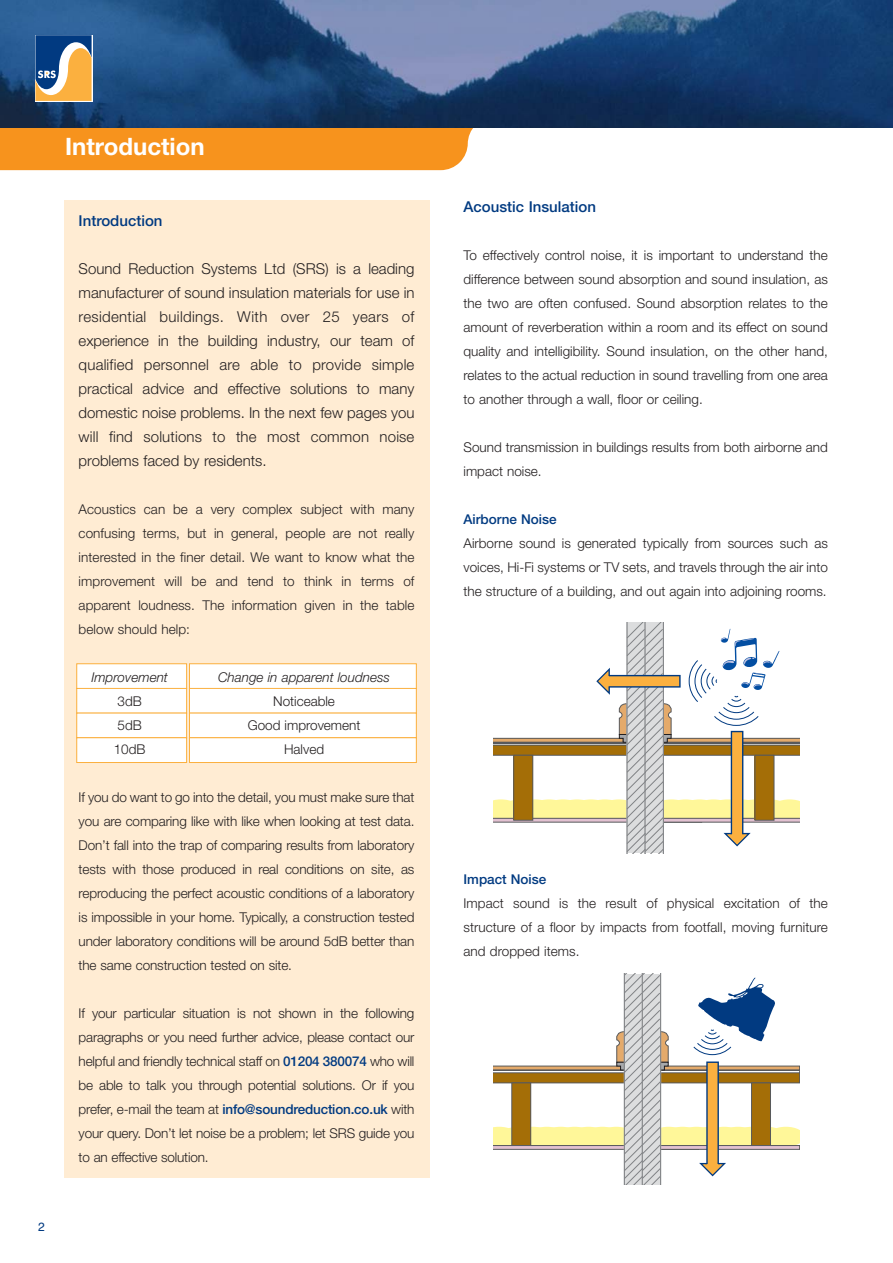
<style>
.page{position:relative;width:893px;height:1263px;background:#fff}
.page>*{position:absolute;margin:0;border:0;box-sizing:border-box;transform-origin:0 0}
.t1{font:700 24px "Helvetica Neue";color:#fff}
.t2{font:300 15px/24px "Helvetica Neue";letter-spacing:.005em;color:#231f20;text-align:justify}
.t3{font:500 15px "Helvetica Neue";color:#013a81}
.t4{font:300 13.5px/24px "Helvetica Neue";color:#231f20;text-align:justify}
.t5{font:italic 300 13.5px "Helvetica Neue";color:#231f20}
.t6{font:500 13.5px "Helvetica Neue";color:#013a81}
.t7{font:12px "Helvetica";color:#013a81}
.s1{font-weight:500;color:#013a81}
</style>
<div class="page">
<div style="left:0;top:128px;width:473px;height:42px;background:#f7931d"></div>
<img style="left:0;top:0;width:892px;height:128px">
<svg style="left:35px;top:35px;width:57px;height:66px;background:#98907f"></svg>
<svg style="left:493px;top:622px;width:306px;height:231px"></svg>
<svg style="left:493px;top:974px;width:306px;height:211px"></svg>
<div style="left:64px;top:200px;width:365px;height:978px;background:#ffecd3"></div>
<div style="left:77px;top:664px;width:110px;height:25px;background:#fff"></div>
<div style="left:76px;top:663px;width:111px;height:26px;border:1px solid #fbb03f"></div>
<div style="left:77px;top:688px;width:110px;height:25px;background:#fff"></div>
<div style="left:76px;top:688px;width:111px;height:26px;border:1px solid #fbb03f"></div>
<div style="left:77px;top:713px;width:110px;height:25px;background:#fff"></div>
<div style="left:77px;top:738px;width:110px;height:25px;background:#fff"></div>
<div style="left:76px;top:737px;width:111px;height:26px;border:1px solid #fbb03f"></div>
<div style="left:189px;top:664px;width:227px;height:25px;background:#fff"></div>
<div style="left:189px;top:663px;width:227px;height:26px;border:1px solid #fbb03f"></div>
<div style="left:189px;top:688px;width:227px;height:25px;background:#fff"></div>
<div style="left:189px;top:688px;width:227px;height:26px;border:1px solid #fbb03f"></div>
<div style="left:189px;top:713px;width:227px;height:25px;background:#fff"></div>
<div style="left:189px;top:738px;width:227px;height:25px;background:#fff"></div>
<div style="left:189px;top:737px;width:227px;height:26px;border:1px solid #fbb03f"></div>
<h1 class="t1" style="left:65px;top:138px;width:141px">Introduction</h1>
<p class="t3" style="left:79px;top:215px;width:85px">Introduction</p>
<p class="t2" style="left:79px;top:258px;width:337px">Sound Reduction Systems Ltd (SRS) is a leading manufacturer of sound insulation materials for use in residential buildings. With over 25 years of experience in the building industry, our team of qualified personnel are able to provide simple practical advice and effective solutions to many domestic noise problems. In the next few pages you will find solutions to the most common noise problems faced by residents.</p>
<p class="t4" style="left:79px;top:498px;width:337px">Acoustics can be a very complex subject with many confusing terms, but in general, people are not really interested in the finer detail. We want to know what the improvement will be and tend to think in terms of apparent loudness. The information given in the table below should help:</p>
<p class="t5" style="left:91px;top:672px;width:78px">Improvement</p>
<p class="t5" style="left:218px;top:672px;width:173px">Change in apparent loudness</p>
<p class="t4" style="left:117px;top:690px;width:26px">3dB</p>
<p class="t4" style="left:273px;top:690px;width:63px">Noticeable</p>
<p class="t4" style="left:117px;top:714px;width:26px">5dB</p>
<p class="t4" style="left:248px;top:714px;width:114px">Good improvement</p>
<p class="t4" style="left:114px;top:738px;width:33px">10dB</p>
<p class="t4" style="left:284px;top:738px;width:42px">Halved</p>
<p class="t4" style="left:79px;top:786px;width:337px">If you do want to go into the detail, you must make sure that you are comparing like with like when looking at test data.<br>Don’t fall into the trap of comparing results from laboratory tests with those produced in real conditions on site, as reproducing the perfect acoustic conditions of a laboratory is impossible in your home. Typically, a construction tested under laboratory conditions will be around 5dB better than the same construction tested on site.</p>
<p class="t4" style="left:79px;top:1002px;width:337px">If your particular situation is not shown in the following paragraphs or you need further advice, please contact our helpful and friendly technical staff on <span class="s1">01204 380074</span> who will be able to talk you through potential solutions. Or if you prefer, e-mail the team at <span class="s1">info@soundreduction.co.uk</span> with your query. Don’t let noise be a problem; let SRS guide you to an effective solution.</p>
<p class="t7" style="left:38px;top:1222px;width:8px">2</p>
<p class="t3" style="left:463px;top:201px;width:134px">Acoustic Insulation</p>
<p class="t4" style="left:463px;top:245px;width:366px">To effectively control noise, it is important to understand the difference between sound absorption and sound insulation, as the two are often confused. Sound absorption relates to the amount of reverberation within a room and its effect on sound quality and intelligibility. Sound insulation, on the other hand, relates to the actual reduction in sound travelling from one area to another through a wall, floor or ceiling.</p>
<p class="t4" style="left:463px;top:437px;width:366px">Sound transmission in buildings results from both airborne and impact noise.</p>
<p class="t6" style="left:463px;top:514px;width:95px">Airborne Noise</p>
<p class="t4" style="left:463px;top:533px;width:366px">Airborne sound is generated typically from sources such as voices, Hi-Fi systems or TV sets, and travels through the air into the structure of a building, and out again into adjoining rooms.</p>
<p class="t6" style="left:463px;top:874px;width:84px">Impact Noise</p>
<p class="t4" style="left:463px;top:893px;width:366px">Impact sound is the result of physical excitation of the structure of a floor by impacts from footfall, moving furniture and dropped items.</p>
</div>
